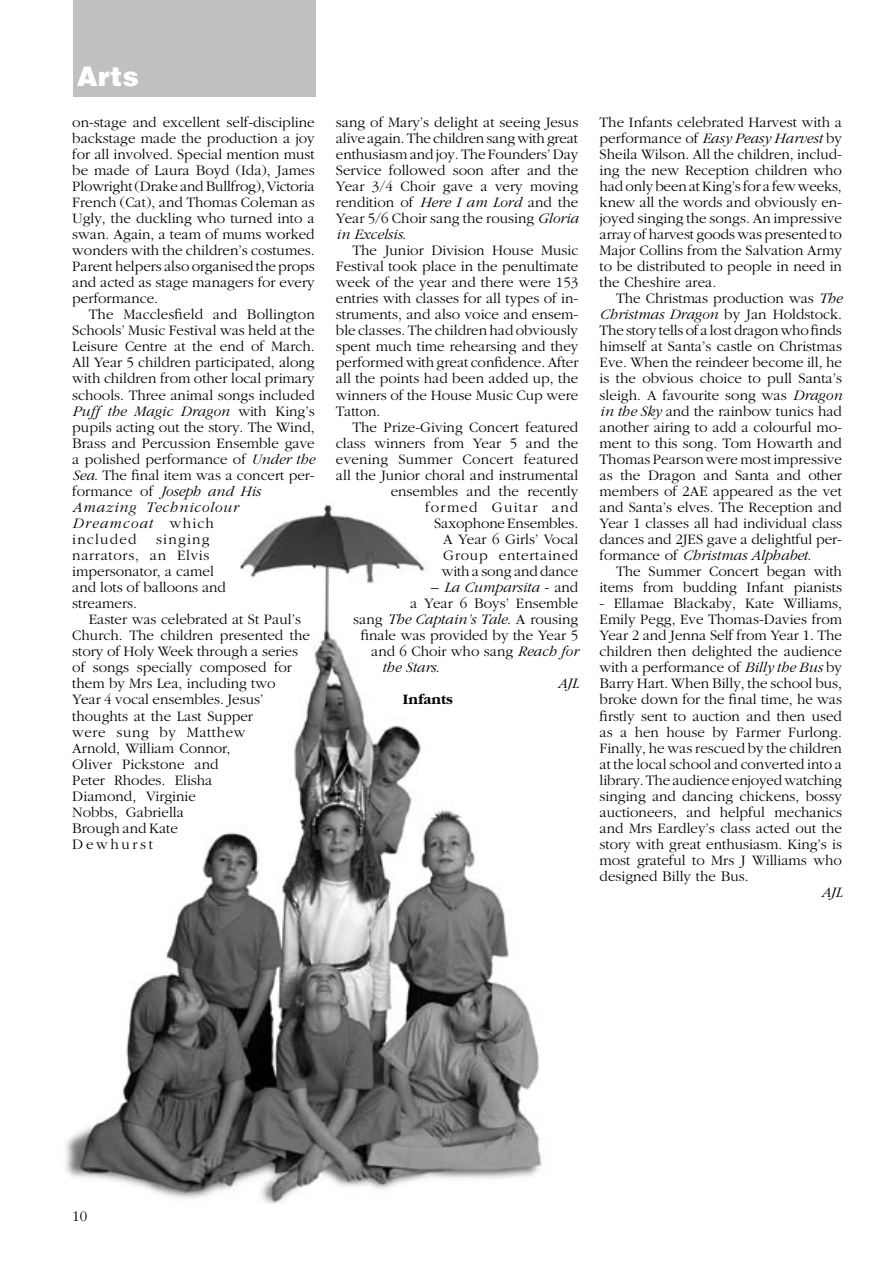
<style>
.page{position:relative;width:893px;height:1263px;background:#fff}
.page>*{position:absolute;margin:0;border:0;box-sizing:border-box;transform-origin:0 0}
.t1{font:900 27px "Helvetica";color:#fff}
.t2{font:300 15px/16px "Garamond";color:#000;text-align:justify}
.t3{font:italic 300 15px "Garamond";color:#000}
.t4{font:700 15px "Garamond";color:#000}
.s1{font-style:italic}
.s2{font-style:normal}
</style>
<div class="page">
<div style="left:74px;top:0;width:242px;height:97px;background:#c0c0c0"></div>
<img style="left:65px;top:503px;width:477px;height:700px">
<h1 class="t1" style="left:77px;top:59px;width:63px">Arts</h1>
<p class="t2" style="left:72px;top:114px;width:244px">on-stage and excellent self-discipline backstage made the production a joy for all involved. Special mention must be made of Laura Boyd (Ida), James Plowright (Drake and Bullfrog), Victoria French (Cat), and Thomas Coleman as Ugly, the duckling who turned into a swan. Again, a team of mums worked wonders with the children’s costumes.<br>Parent helpers also organised the props and acted as stage managers for every performance.</p>
<p class="t2" style="left:72px;top:307px;width:244px;text-align:left;text-indent:17px">The Macclesfield and Bollington<br>Schools’ Music Festival was held at the<br>Leisure Centre at the end of March.<br>All Year 5 children participated, along with children from other local primary schools. Three animal songs included<br><span class="s1">Puff the Magic Dragon</span> with King’s pupils acting out the story. The Wind,<br>Brass and Percussion Ensemble gave a polished performance of <span class="s1">Under the<br>Sea</span>. The final item was a concert per&shy;formance of <span class="s1">Joseph and His<br>Amazing Technicolour<br>Dreamcoat</span> which<br>included</p>
<p class="t2" style="left:72px;top:531px;width:155px;text-align:left;text-indent:84px">singing narrators, an Elvis impersonator, a camel and lots of balloons and streamers.</p>
<p class="t2" style="left:72px;top:612px;width:239px;text-align:left;text-indent:17px">Easter was celebrated at St Paul’s<br>Church. The children presented the story of Holy Week through a series of songs specially composed for them by Mrs Lea, including two<br>Year 4 vocal ensembles. Jesus’ thoughts at the Last Supper<br>were sung by Matthew<br>Arnold, William Connor,<br>Oliver Pickstone and<br>Peter Rhodes. Elisha<br>Diamond, Virginie<br>Nobbs, Gabriella<br>Brough and Kate<br>Dewhurst</p>
<p class="t2" style="left:336px;top:114px;width:244px">sang of Mary’s delight at seeing Jesus alive again. The children sang with great enthusiasm and joy. The Founders’ Day Service followed soon after and the Year 3/4 Choir gave a very moving rendition of <span class="s1">Here I am Lord</span> and the Year 5/6 Choir sang the rousing <span class="s1">Gloria in Excelsis</span>.</p>
<p class="t2" style="left:336px;top:242px;width:244px;text-indent:17px">The Junior Division House Music Festival took place in the penultimate week of the year and there were 153 entries with classes for all types of in&shy;struments, and also voice and ensem&shy;ble classes. The children had obviously spent much time rehearsing and they performed with great confidence. After all the points had been added up, the winners of the House Music Cup were Tatton.</p>
<p class="t2" style="left:336px;top:419px;width:244px;text-align:right">The Prize-Giving Concert featured class winners from Year 5 and the evening Summer Concert featured all the Junior choral and instrumental ensembles and the recently formed Guitar and<br>Saxophone Ensembles.<br>A Year 6 Girls’ Vocal<br>Group entertained<br>with a song and dance</p>
<p class="t3" style="left:431px;top:579px;width:149px"><span class="s2">–</span> La Cumparsita <span class="s2">- and</span></p>
<p class="t2" style="left:410px;top:595px;width:170px">a Year 6 Boys’ Ensemble</p>
<p class="t3" style="left:353px;top:611px;width:227px"><span class="s2">sang</span> The Captain’s Tale<span class="s2">. A rousing</span></p>
<p class="t2" style="left:361px;top:628px;width:219px">finale was provided by the Year 5</p>
<p class="t2" style="left:371px;top:644px;width:209px">and 6 Choir who sang <span class="s1">Reach for</span></p>
<p class="t3" style="left:382px;top:660px;width:60px">the Stars<span class="s2">.</span></p>
<p class="t3" style="left:557px;top:676px;width:22px">AJL</p>
<p class="t4" style="left:403px;top:691px;width:52px">Infants</p>
<p class="t2" style="left:600px;top:114px;width:244px">The Infants celebrated Harvest with a performance of <span class="s1">Easy Peasy Harvest</span> by Sheila Wilson. All the children, includ&shy;ing the new Reception children who had only been at King’s for a few weeks, knew all the words and obviously en&shy;joyed singing the songs. An impressive array of harvest goods was presented to Major Collins from the Salvation Army to be distributed to people in need in the Cheshire area.</p>
<p class="t2" style="left:600px;top:291px;width:244px;text-indent:17px">The Christmas production was <span class="s1">The Christmas Dragon</span> by Jan Holdstock.<br>The story tells of a lost dragon who finds himself at Santa’s castle on Christmas Eve. When the reindeer become ill, he is the obvious choice to pull Santa’s sleigh. A favourite song was <span class="s1">Dragon in the Sky</span> and the rainbow tunics had another airing to add a colourful mo&shy;ment to this song. Tom Howarth and Thomas Pearson were most impressive as the Dragon and Santa and other members of 2AE appeared as the vet and Santa’s elves. The Reception and Year 1 classes all had individual class dances and 2JES gave a delightful per&shy;formance of <span class="s1">Christmas Alphabet</span>.</p>
<p class="t2" style="left:600px;top:563px;width:244px;text-align:right">The Summer Concert began with items from budding Infant pianists</p>
<p class="t2" style="left:600px;top:595px;width:244px">- Ellamae Blackaby, Kate Williams, Emily Pegg, Eve Thomas-Davies from Year 2 and Jenna Self from Year 1. The children then delighted the audience with a performance of <span class="s1">Billy the Bus</span> by Barry Hart. When Billy, the school bus, broke down for the final time, he was firstly sent to auction and then used as a hen house by Farmer Furlong.<br>Finally, he was rescued by the children at the local school and converted into a library. The audience enjoyed watching singing and dancing chickens, bossy auctioneers, and helpful mechanics and Mrs Eardley’s class acted out the story with great enthusiasm. King’s is most grateful to Mrs J Williams who designed Billy the Bus.</p>
<p class="t3" style="left:821px;top:884px;width:22px">AJL</p>
<p class="t2" style="left:72px;top:1209px;width:16px">10</p>
</div>
